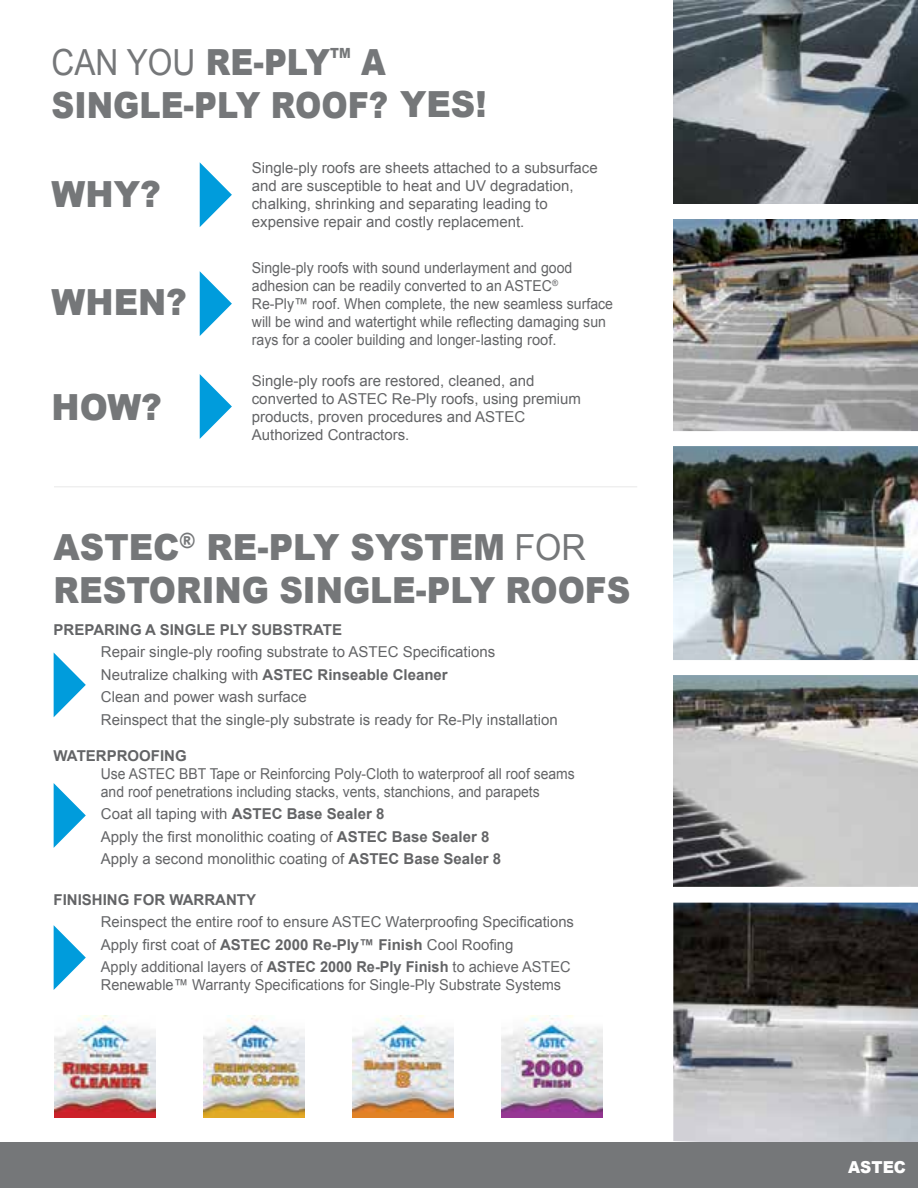
<style>
.page{position:relative;width:918px;height:1188px;background:#fff}
.page>*{position:absolute;margin:0;border:0;box-sizing:border-box;transform-origin:0 0}
.t1{font:900 36px/43.2px "Arial";color:#757779;scale:.94 1}
.t2{font:900 36px/43.2px "Arial";color:#757779;scale:.88 1}
.t3{font:36px "Arial";color:#757779;scale:.88 1}
.t4{font:900 16.5px "Arial";color:#fff;scale:.94 1}
.t5{font:15px/22.5px "Arial";color:#636466}
.t6{font:15px/18px "Arial";color:#636466;scale:.94 1}
.t7{font:15px/18px "Arial";color:#636466;scale:.93 1}
.t8{font:700 15px "Arial";color:#636466}
.t9{font:900 13.95px "Arial";color:#757779;scale:.88 1}
.s1{font-weight:900}
.s2{font-weight:400}
.s3{font-weight:700}
</style>
<div class="page">
<svg style="left:200px;top:162px;width:32px;height:65px"></svg>
<svg style="left:200px;top:271px;width:32px;height:65px"></svg>
<svg style="left:200px;top:374px;width:32px;height:65px"></svg>
<svg style="left:54px;top:653px;width:32px;height:64px"></svg>
<svg style="left:54px;top:925px;width:32px;height:65px"></svg>
<svg style="left:54px;top:783px;width:32px;height:65px"></svg>
<img style="left:203px;top:1016px;width:102px;height:101px">
<img style="left:352px;top:1016px;width:102px;height:101px">
<img style="left:501px;top:1016px;width:102px;height:101px">
<img style="left:673px;top:446px;width:245px;height:214px">
<img style="left:673px;top:903px;width:245px;height:240px">
<img style="left:673px;top:675px;width:245px;height:212px">
<img style="left:673px;top:219px;width:245px;height:212px">
<hr style="left:54px;top:486px;width:583px;height:1px;background:#77787b">
<img style="left:673px;top:0;width:245px;height:204px">
<img style="left:54px;top:1016px;width:102px;height:101px">
<div style="left:0;top:1143px;width:918px;height:45px;background:#757779"></div>
<h1 class="t3" style="left:52px;top:38px;width:318px">CAN YOU <span class="s1">RE-PLY</span></h1>
<p class="t9" style="left:330px;top:42px;width:25px">TM</p>
<h1 class="t2" style="left:52px;top:39px;width:496px;text-indent:310px">A<br>SINGLE-PLY ROOF? YES!</h1>
<h1 class="t1" style="left:52px;top:171px;width:117px">WHY?</h1>
<h1 class="t1" style="left:52px;top:279px;width:145px">WHEN?</h1>
<h1 class="t1" style="left:52px;top:384px;width:119px">HOW?</h1>
<p class="t5" style="left:252px;top:159px;width:348px;line-height:18px">Single-ply roofs are sheets attached to a subsurface and are susceptible to heat and UV degradation, chalking, shrinking and separating leading to expensive repair and costly replacement.</p>
<p class="t6" style="left:252px;top:259px;width:386px">Single-ply roofs with sound underlayment and good adhesion can be readily converted to an ASTEC<sup>® </sup>Re-Ply™ roof. When complete, the new seamless surface will be wind and watertight while reflecting damaging sun rays for a cooler building and longer-lasting roof.</p>
<p class="t5" style="left:252px;top:372px;width:331px;line-height:18px">Single-ply roofs are restored, cleaned, and converted to ASTEC Re-Ply roofs, using premium products, proven procedures and ASTEC Authorized Contractors.</p>
<h1 class="t1" style="left:54px;top:525px;width:615px">ASTEC<sup>®</sup> RE-PLY SYSTEM <span class="s2">FOR<br></span>RESTORING SINGLE-PLY ROOFS</h1>
<p class="t8" style="left:54px;top:619px;width:290px">PREPARING A SINGLE PLY SUBSTRATE</p>
<p class="t5" style="left:101px;top:641px;width:458px">Repair single-ply roofing substrate to ASTEC Specifications Neutralize chalking with <span class="s3">ASTEC Rinseable Cleaner<br></span>Clean and power wash surface<br>Reinspect that the single-ply substrate is ready for Re-Ply installation</p>
<p class="t8" style="left:54px;top:745px;width:135px">WATERPROOFING</p>
<p class="t7" style="left:101px;top:764px;width:511px">Use ASTEC BBT Tape or Reinforcing Poly-Cloth to waterproof all roof seams and roof penetrations including stacks, vents, stanchions, and parapets</p>
<p class="t5" style="left:101px;top:803px;width:402px">Coat all taping with <span class="s3">ASTEC Base Sealer 8<br></span>Apply the first monolithic coating of <span class="s3">ASTEC Base Sealer 8<br></span>Apply a second monolithic coating of <span class="s3">ASTEC Base Sealer 8</span></p>
<p class="t8" style="left:54px;top:889px;width:204px">FINISHING FOR WARRANTY</p>
<p class="t5" style="left:101px;top:911px;width:475px">Reinspect the entire roof to ensure ASTEC Waterproofing Specifications<br>Apply first coat of <span class="s3">ASTEC 2000 Re-Ply™ Finish</span> Cool Roofing<br>Apply additional layers of <span class="s3">ASTEC 2000 Re-Ply Finish</span> to achieve ASTEC</p>
<p class="t5" style="left:101px;top:974px;width:462px">Renewable™ Warranty Specifications for Single-Ply Substrate Systems</p>
<p class="t4" style="left:848px;top:1155px;width:63px">ASTEC</p>
</div>
